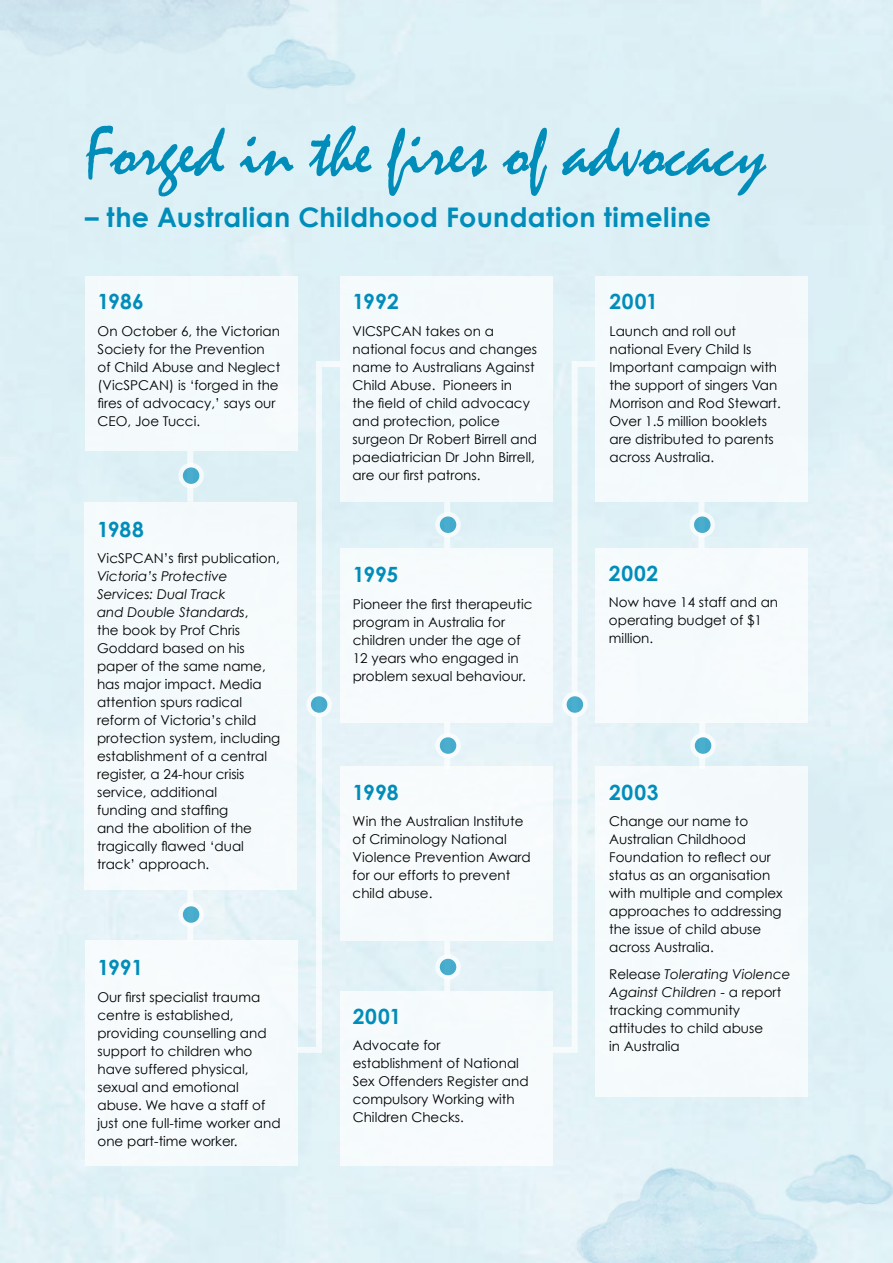
<style>
.page{position:relative;width:893px;height:1263px;background:#fff}
.page>*{position:absolute;margin:0;border:0;box-sizing:border-box;transform-origin:0 0}
.t1{font:72px "Mistral";letter-spacing:-.01em;color:#018dba}
.t2{font:700 27px "Century Gothic";letter-spacing:.015em;color:#018dba}
.t3{font:700 21px "Century Gothic";letter-spacing:.005em;color:#018dba}
.t4{font:13.5px/18px "Century Gothic";color:#000}
.s1{font-style:italic}
</style>
<div class="page">
<div style="left:85px;top:276px;width:212px;height:175px;background:#f4fafc"></div>
<div style="left:84px;top:502px;width:213px;height:388px;background:#f5fafc"></div>
<div style="left:85px;top:941px;width:213px;height:225px;background:#f7fbfc"></div>
<div style="left:340px;top:276px;width:213px;height:226px;background:#f4fafc"></div>
<div style="left:340px;top:548px;width:213px;height:174px;background:#f7fbfc"></div>
<div style="left:340px;top:767px;width:213px;height:174px;background:#f7fbfc"></div>
<div style="left:595px;top:767px;width:213px;height:330px;background:#f5fbfc"></div>
<div style="left:596px;top:276px;width:212px;height:226px;background:#f4fafc"></div>
<div style="left:340px;top:991px;width:213px;height:175px;background:#f6fbfc"></div>
<div style="left:595px;top:548px;width:213px;height:174px;background:#f6fbfc"></div>
<div style="left:187px;top:451px;width:6px;height:51px;background:#f4fafb"></div>
<div style="left:444px;top:502px;width:6px;height:47px;background:#f5fafb"></div>
<div style="left:698px;top:502px;width:6px;height:47px;background:#f5fbfc"></div>
<div style="left:444px;top:722px;width:6px;height:47px;background:#f8fbfd"></div>
<div style="left:699px;top:722px;width:6px;height:47px;background:#f6fbfc"></div>
<div style="left:444px;top:941px;width:6px;height:50px;background:#f7fbfc"></div>
<div style="left:187px;top:890px;width:6px;height:51px;background:#f7fbfc"></div>
<svg style="left:296px;top:359px;width:46px;height:695px"></svg>
<svg style="left:551px;top:359px;width:46px;height:695px"></svg>
<svg style="left:181px;top:465px;width:21px;height:21px"></svg>
<div style="left:178px;top:463px;width:26px;height:25px;border:4px solid #fff;border-radius:50%"></div>
<svg style="left:438px;top:514px;width:21px;height:21px"></svg>
<div style="left:435px;top:512px;width:26px;height:25px;border:4px solid #fff;border-radius:50%"></div>
<svg style="left:692px;top:514px;width:21px;height:21px"></svg>
<div style="left:689px;top:512px;width:26px;height:25px;border:4px solid #fff;border-radius:50%"></div>
<svg style="left:438px;top:735px;width:21px;height:21px"></svg>
<div style="left:435px;top:733px;width:26px;height:25px;border:4px solid #fff;border-radius:50%"></div>
<svg style="left:692px;top:735px;width:21px;height:21px"></svg>
<div style="left:690px;top:733px;width:26px;height:25px;border:4px solid #fff;border-radius:50%"></div>
<svg style="left:438px;top:956px;width:21px;height:21px"></svg>
<div style="left:435px;top:954px;width:26px;height:26px;border:4px solid #fff;border-radius:50%"></div>
<svg style="left:181px;top:904px;width:21px;height:21px"></svg>
<div style="left:178px;top:902px;width:26px;height:25px;border:4px solid #fff;border-radius:50%"></div>
<svg style="left:309px;top:694px;width:21px;height:21px"></svg>
<div style="left:306px;top:692px;width:26px;height:25px;border:4px solid #fff;border-radius:50%"></div>
<svg style="left:564px;top:694px;width:21px;height:21px"></svg>
<div style="left:562px;top:692px;width:26px;height:25px;border:4px solid #fff;border-radius:50%"></div>
<img style="left:239px;top:33px;width:134px;height:66px">
<img style="left:768px;top:1149px;width:125px;height:65px">
<img style="left:562px;top:1155px;width:297px;height:108px">
<h1 class="t1" style="left:85px;top:112px;width:683px">Forged in the fires of advocacy</h1>
<h2 class="t2" style="left:85px;top:201px;width:628px">– the Australian Childhood Foundation timeline</h2>
<h3 class="t3" style="left:98px;top:289px;width:48px">1986</h3>
<p class="t4" style="left:98px;top:322px;width:184px">On October 6, the Victorian<br>Society for the Prevention of Child Abuse and Neglect (VicSPCAN) is ‘forged in the fires of advocacy,’ says our<br>CEO, Joe Tucci.</p>
<h3 class="t3" style="left:97px;top:516px;width:48px">1988</h3>
<p class="t4" style="left:97px;top:549px;width:184px">VicSPCAN’s first publication,</p>
<p class="t4" style="left:97px;top:567px;width:185px"><span class="s1">Victoria’s Protective<br>Services: Dual Track<br>and Double Standards</span>,<br>the book by Prof Chris<br>Goddard based on his paper of the same name, has major impact. Media attention spurs radical reform of Victoria’s child protection system, including establishment of a central register, a 24-hour crisis service, additional<br>funding and staffing<br>and the abolition of the tragically flawed ‘dual track’ approach.</p>
<h3 class="t3" style="left:98px;top:954px;width:47px">1991</h3>
<p class="t4" style="left:98px;top:987px;width:185px">Our first specialist trauma centre is established, providing counselling and support to children who have suffered physical, sexual and emotional abuse. We have a staff of just one full-time worker and one part-time worker.</p>
<h3 class="t3" style="left:353px;top:288px;width:48px">1992</h3>
<p class="t4" style="left:353px;top:322px;width:186px">VICSPCAN takes on a national focus and changes name to Australians Against<br>Child Abuse. Pioneers in<br>the field of child advocacy and protection, police surgeon Dr Robert Birrell and paediatrician Dr John Birrell, are our first patrons.</p>
<h3 class="t3" style="left:353px;top:561px;width:47px">1995</h3>
<p class="t4" style="left:353px;top:594px;width:181px">Pioneer the first therapeutic program in Australia for children under the age of<br>12 years who engaged in problem sexual behaviour.</p>
<h3 class="t3" style="left:353px;top:779px;width:48px">1998</h3>
<p class="t4" style="left:353px;top:812px;width:180px">Win the Australian Institute of Criminology National<br>Violence Prevention Award for our efforts to prevent child abuse.</p>
<h3 class="t3" style="left:353px;top:1003px;width:50px">2001</h3>
<p class="t4" style="left:353px;top:1036px;width:177px">Advocate for establishment of National<br>Sex Offenders Register and compulsory Working with<br>Children Checks.</p>
<h3 class="t3" style="left:609px;top:289px;width:50px">2001</h3>
<p class="t4" style="left:609px;top:322px;width:173px">Launch and roll out national Every Child Is<br>Important campaign with the support of singers Van<br>Morrison and Rod Stewart.<br>Over 1.5 million booklets are distributed to parents across Australia.</p>
<h3 class="t3" style="left:609px;top:560px;width:51px">2002</h3>
<p class="t4" style="left:609px;top:593px;width:171px">Now have 14 staff and an operating budget of $1 million.</p>
<h3 class="t3" style="left:609px;top:779px;width:51px">2003</h3>
<p class="t4" style="left:609px;top:812px;width:175px">Change our name to<br>Australian Childhood<br>Foundation to reflect our status as an organisation with multiple and complex approaches to addressing the issue of child abuse across Australia.</p>
<p class="t4" style="left:609px;top:965px;width:183px">Release <span class="s1">Tolerating Violence<br>Against Children</span> - a report tracking community attitudes to child abuse<br>in Australia</p>
</div>
